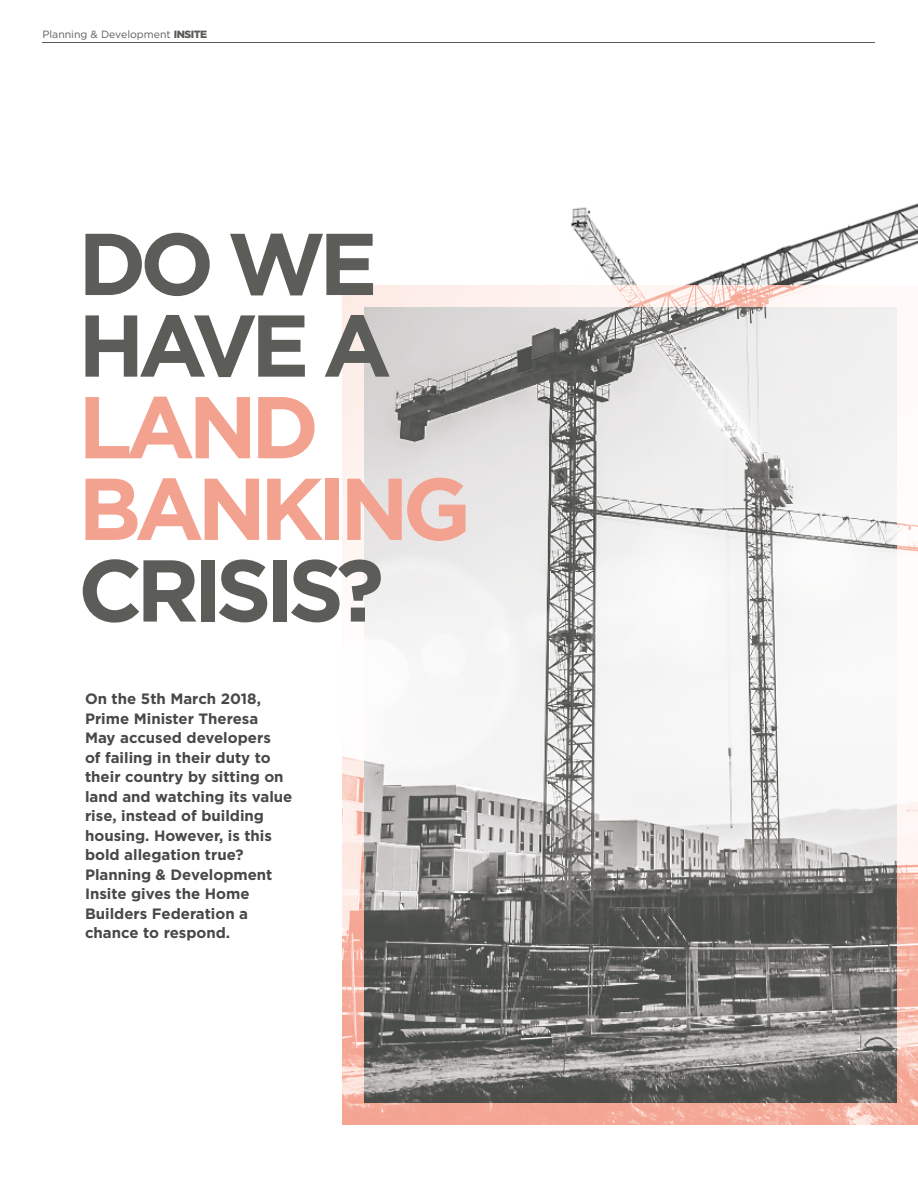
<style>
.page{position:relative;width:918px;height:1188px;background:#fff}
.page>*{position:absolute;margin:0;border:0;box-sizing:border-box;transform-origin:0 0}
.t1{font:700 87.45px/81.6px "Gotham";letter-spacing:-.075em;color:#5c5d58}
.t2{font:700 87.45px/81.6px "Gotham";letter-spacing:-.075em;color:#f4a290}
.t3{font:700 15px/19.5px "Gotham";color:#464945}
.t4{font:10.5px "Gotham";color:#5c5d58}
.s1{font-weight:900}
</style>
<div class="page">
<img style="left:343px;top:203px;width:575px;height:83px">
<img style="left:343px;top:286px;width:575px;height:838px">
<img style="left:364px;top:307px;width:533px;height:796px">
<hr style="left:43px;top:42px;width:832px;height:1px;background:#5c5d58">
<p class="t4" style="left:43px;top:27px;width:166px">Planning &amp; Development <span class="s1">INSITE</span></p>
<h1 class="t1" style="left:78px;top:223px;width:315px">DO WE<br>HAVE A</h1>
<h1 class="t2" style="left:78px;top:386px;width:395px">LAND<br>BANKING</h1>
<h1 class="t1" style="left:78px;top:549px;width:307px">CRISIS?</h1>
<p class="t3" style="left:85px;top:689px;width:209px">On the 5th March 2018,<br>Prime Minister Theresa<br>May accused developers<br>of failing in their duty to their country by sitting on land and watching its value rise, instead of building housing. However, is this bold allegation true?<br>Planning &amp; Development<br>Insite gives the Home<br>Builders Federation a chance to respond.</p>
</div>
